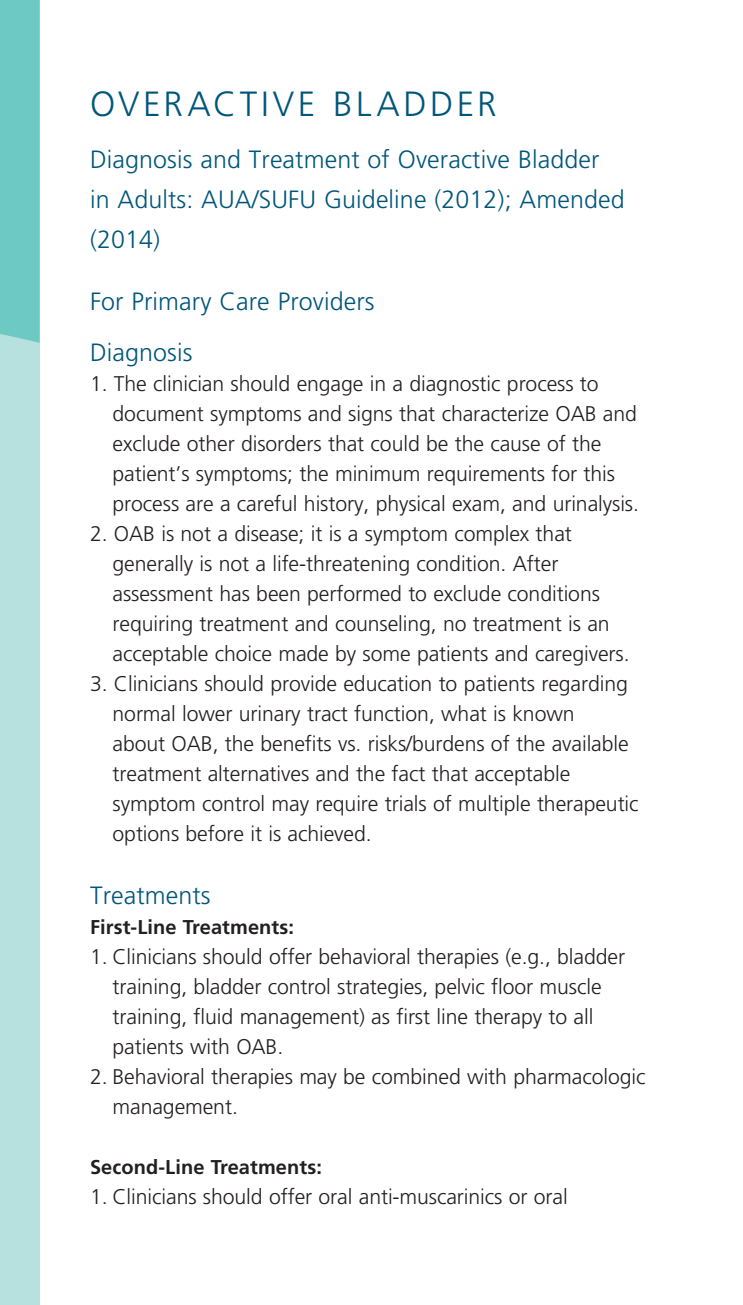
<style>
.page{position:relative;width:743px;height:1305px;background:#fff}
.page>*{position:absolute;margin:0;border:0;box-sizing:border-box;transform-origin:0 0}
.Header1{font:300 35px "Frutiger LT Pro";letter-spacing:.1em;color:#00567a}
.Header2{font:300 25px/40px "Frutiger LT Pro";letter-spacing:.005em;color:#00567a}
.Level_1_bullet{font:300 21.25px/30px "Frutiger LT Pro";letter-spacing:-.005em;color:#231f20}
.Subhead1{font:700 20px "Frutiger LT Pro";letter-spacing:.005em;color:#231f20}
</style>
<div class="page">
<div style="left:0;top:0;width:40px;height:1305px;background:#b7e1df"></div>
<div style="left:0;top:0;width:40px;height:343px;background:#6dc9c4"></div>
<p class="Header1" style="left:90px;top:84px;width:408px">OVERACTIVE BLADDER</p>
<p class="Header2" style="left:90px;top:139px;width:536px">Diagnosis and Treatment of Overactive Bladder in Adults: AUA/SUFU Guideline (2012); Amended (2014)</p>
<p class="Header2" style="left:90px;top:282px;width:286px">For Primary Care Providers</p>
<p class="Header2" style="left:90px;top:333px;width:104px">Diagnosis</p>
<p class="Level_1_bullet" style="left:112px;top:369px;width:528px;text-indent:-22px">1. The clinician should engage in a diagnostic process to document symptoms and signs that characterize OAB and exclude other disorders that could be the cause of the patient’s symptoms; the minimum requirements for this process are a careful history, physical exam, and urinalysis.</p>
<p class="Level_1_bullet" style="left:112px;top:519px;width:518px;text-indent:-22px">2. OAB is not a disease; it is a symptom complex that generally is not a life-threatening condition. After assessment has been performed to exclude conditions requiring treatment and counseling, no treatment is an acceptable choice made by some patients and caregivers.</p>
<p class="Level_1_bullet" style="left:112px;top:669px;width:527px;text-indent:-22px">3. Clinicians should provide education to patients regarding normal lower urinary tract function, what is known<br>about OAB, the benefits vs. risks/burdens of the available treatment alternatives and the fact that acceptable symptom control may require trials of multiple therapeutic options before it is achieved.</p>
<p class="Header2" style="left:90px;top:875px;width:122px">Treatments</p>
<p class="Subhead1" style="left:90px;top:915px;width:205px">First-Line Treatments:</p>
<p class="Level_1_bullet" style="left:112px;top:942px;width:514px;text-indent:-22px">1. Clinicians should offer behavioral therapies (e.g., bladder training, bladder control strategies, pelvic floor muscle training, fluid management) as first line therapy to all patients with OAB.</p>
<p class="Level_1_bullet" style="left:112px;top:1062px;width:534px;text-indent:-22px">2. Behavioral therapies may be combined with pharmacologic management.</p>
<p class="Subhead1" style="left:90px;top:1155px;width:233px">Second-Line Treatments:</p>
<p class="Level_1_bullet" style="left:90px;top:1182px;width:479px">1. Clinicians should offer oral anti-muscarinics or oral</p>
</div>
